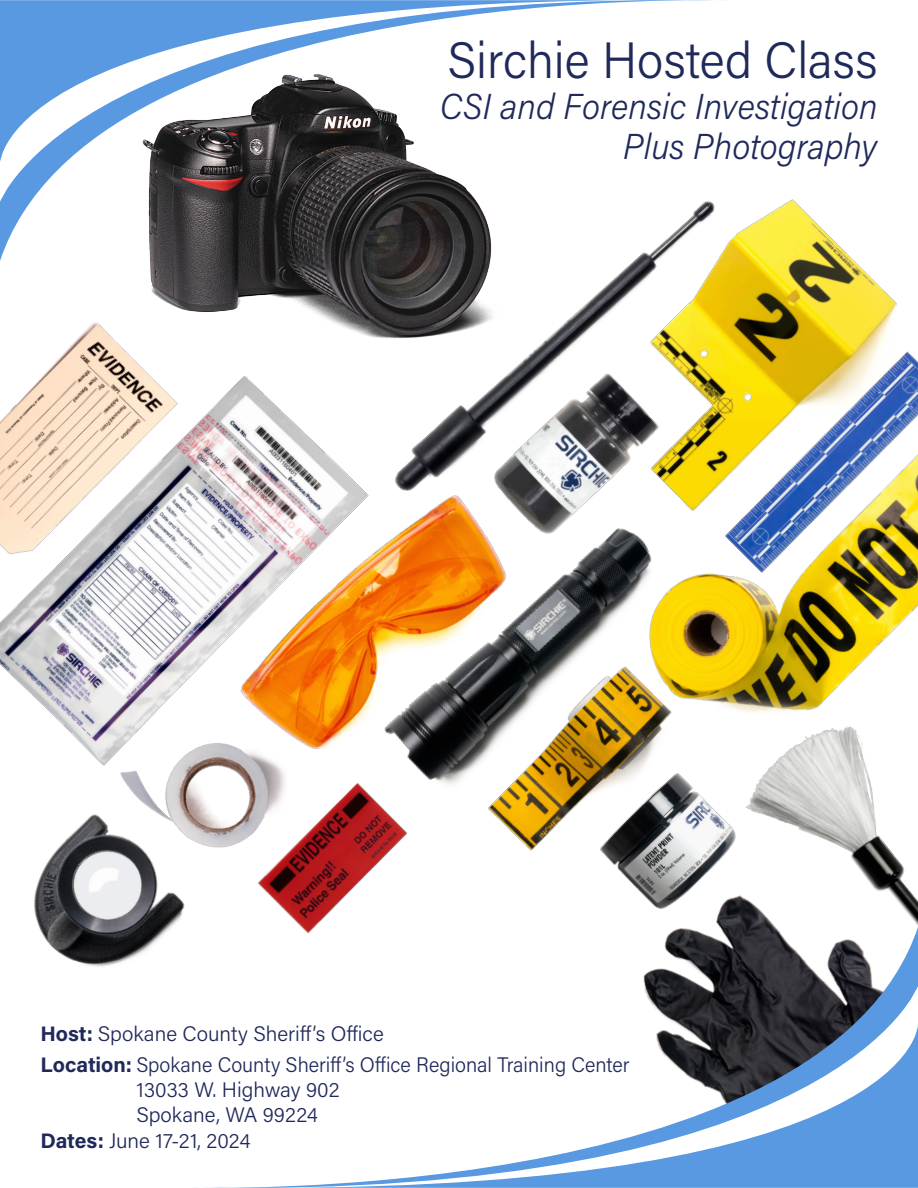
<style>
.page{position:relative;width:918px;height:1188px;background:#fff}
.page>*{position:absolute;margin:0;border:0;box-sizing:border-box;transform-origin:0 0}
.t1{font:300 51px "Acumin Pro";color:#1f295a;scale:.95 1}
.t2{font:italic 300 36px/40.7px "Acumin Pro";color:#1f295a;text-align:right;scale:.95 1}
.t3{font:300 21px "Acumin Pro";color:#1f295a}
.t4{font:300 21px "Acumin Pro";color:#1f295a;scale:.96 1}
.s1{font-weight:700}
</style>
<div class="page">
<img style="left:765px;top:794px;width:153px;height:132px">
<img style="left:765px;top:816px;width:140px;height:111px">
<img style="left:149px;top:261px;width:165px;height:51px">
<svg style="left:194px;top:927px;width:724px;height:261px"></svg>
<svg style="left:0;top:0;width:724px;height:261px"></svg>
<img style="left:583px;top:794px;width:182px;height:140px">
<img style="left:789px;top:199px;width:108px;height:106px">
<img style="left:735px;top:305px;width:183px;height:489px">
<img style="left:0;top:376px;width:314px;height:390px">
<img style="left:0;top:311px;width:186px;height:266px">
<img style="left:34px;top:814px;width:176px;height:197px">
<img style="left:104px;top:681px;width:149px;height:206px">
<img style="left:253px;top:798px;width:162px;height:138px">
<img style="left:735px;top:343px;width:183px;height:235px">
<img style="left:328px;top:570px;width:407px;height:260px">
<img style="left:314px;top:122px;width:475px;height:448px">
<img style="left:480px;top:360px;width:194px;height:190px">
<img style="left:192px;top:452px;width:370px;height:346px">
<img style="left:456px;top:628px;width:263px;height:263px">
<svg style="left:915px;top:793px;width:3px;height:6px"></svg>
<p class="t1" style="left:447px;top:25px;width:454px">Sirchie Hosted Class</p>
<p class="t2" style="left:440px;top:84px;width:462px">CSI and Forensic Investigation<br>Plus Photography</p>
<p class="t3" style="left:40px;top:1020px;width:345px"><span class="s1">Host:</span> Spokane County Sheriff’s Office</p>
<p class="t4" style="left:40px;top:1050px;width:615px"><span class="s1">Location:</span> Spokane County Sheriff’s Office Regional Training Center</p>
<p class="t3" style="left:136px;top:1075px;width:205px">13033 W. Highway 902</p>
<p class="t3" style="left:136px;top:1101px;width:183px">Spokane, WA 99224</p>
<p class="t3" style="left:40px;top:1126px;width:212px"><span class="s1">Dates:</span> June 17-21, 2024</p>
</div>
